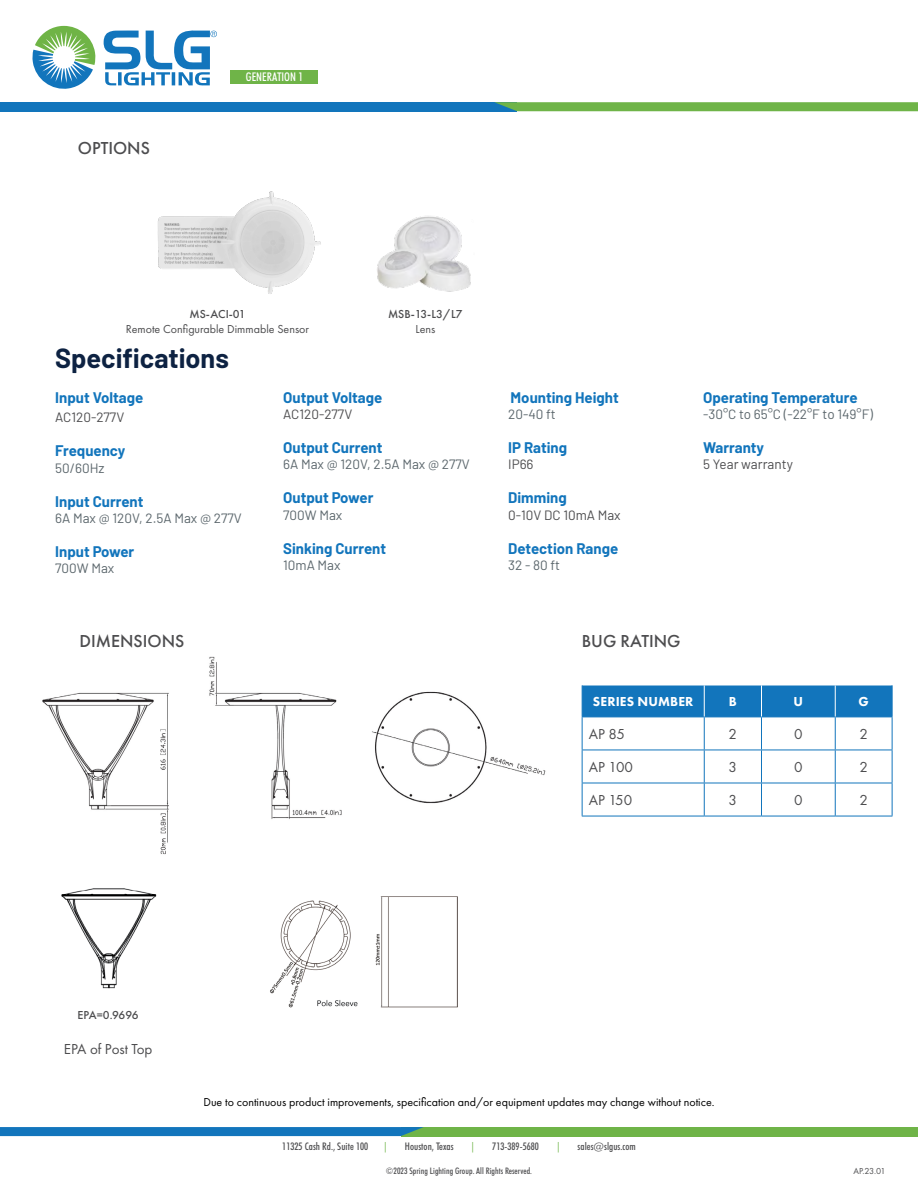
<style>
.page{position:relative;width:918px;height:1188px;background:#fff}
.page>*{position:absolute;margin:0;border:0;box-sizing:border-box;transform-origin:0 0}
.t1{font:700 27px "Barlow";color:#0d2242}
.t2{font:500 18px "Futura PT";color:#4d4d4f}
.t3{font:700 15px "Barlow";color:#1275bc}
.t4{font:15px "Futura PT";color:#4d4d4f}
.t5{font:13.5px "Barlow";color:#5b666c}
.t6{font:13.5px "Barlow";color:#4d4d4f}
.t7{font:800 13.5px "Futura PT";letter-spacing:.01em;color:#fff}
.t8{font:12px "Futura PT";color:#000}
.t9{font:12px "Futura PT";color:#4d4d4f}
.t10{font:500 12px "Futura PT";color:#4d4d4f}
.t11{font:500 condensed 12px "Futura BT";color:#fff}
.t12{font:500 condensed 10.5px "Futura BT";letter-spacing:.005em;color:#4d4d4f}
.t13{font:500 condensed 10.5px "Futura BT";color:#6fb448}
.t14{font:500 condensed 9px "Futura BT";letter-spacing:.005em;color:#4d4d4f}
.t15{font:9px "Futura PT";color:#4d4d4f}
</style>
<div class="page">
<div style="left:0;top:102px;width:517px;height:9px;background:#1275bc"></div>
<svg style="left:494px;top:102px;width:424px;height:9px;background:#6fb34f"></svg>
<div style="left:231px;top:71px;width:87px;height:13px;background:#6fb448"></div>
<div style="left:401px;top:1127px;width:517px;height:9px;background:#6fb448"></div>
<svg style="left:0;top:1127px;width:423px;height:9px;background:#1577b9"></svg>
<svg style="left:103px;top:30px;width:114px;height:56px"></svg>
<svg style="left:32px;top:26px;width:64px;height:63px"></svg>
<img style="left:42px;top:656px;width:504px;height:199px">
<img style="left:61px;top:888px;width:96px;height:101px">
<img style="left:270px;top:896px;width:188px;height:112px">
<div style="left:583px;top:686px;width:309px;height:31px;background:#1275bc"></div>
<hr style="left:582px;top:717px;width:122px;height:1px;background:#1275bc">
<hr style="left:582px;top:717px;width:1px;height:33px;background:#1275bc">
<hr style="left:704px;top:717px;width:58px;height:1px;background:#1275bc">
<hr style="left:704px;top:717px;width:1px;height:33px;background:#1275bc">
<hr style="left:762px;top:717px;width:73px;height:1px;background:#1275bc">
<hr style="left:761px;top:717px;width:1px;height:33px;background:#1275bc">
<hr style="left:835px;top:717px;width:57px;height:1px;background:#1275bc">
<hr style="left:835px;top:717px;width:1px;height:33px;background:#1275bc">
<hr style="left:892px;top:717px;width:1px;height:33px;background:#1275bc">
<hr style="left:582px;top:750px;width:122px;height:1px;background:#1275bc">
<hr style="left:582px;top:750px;width:1px;height:33px;background:#1275bc">
<hr style="left:704px;top:750px;width:58px;height:1px;background:#1275bc">
<hr style="left:704px;top:750px;width:1px;height:33px;background:#1275bc">
<hr style="left:762px;top:750px;width:73px;height:1px;background:#1275bc">
<hr style="left:761px;top:750px;width:1px;height:33px;background:#1275bc">
<hr style="left:835px;top:750px;width:57px;height:1px;background:#1275bc">
<hr style="left:835px;top:750px;width:1px;height:33px;background:#1275bc">
<hr style="left:892px;top:750px;width:1px;height:33px;background:#1275bc">
<hr style="left:582px;top:783px;width:122px;height:1px;background:#1275bc">
<hr style="left:582px;top:783px;width:1px;height:33px;background:#1275bc">
<hr style="left:704px;top:783px;width:58px;height:1px;background:#1275bc">
<hr style="left:704px;top:783px;width:1px;height:33px;background:#1275bc">
<hr style="left:762px;top:783px;width:73px;height:1px;background:#1275bc">
<hr style="left:761px;top:783px;width:1px;height:33px;background:#1275bc">
<hr style="left:835px;top:783px;width:57px;height:1px;background:#1275bc">
<hr style="left:835px;top:783px;width:1px;height:33px;background:#1275bc">
<hr style="left:892px;top:783px;width:1px;height:33px;background:#1275bc">
<hr style="left:582px;top:816px;width:122px;height:1px;background:#1275bc">
<hr style="left:704px;top:816px;width:58px;height:1px;background:#1275bc">
<hr style="left:762px;top:816px;width:73px;height:1px;background:#1275bc">
<hr style="left:835px;top:816px;width:57px;height:1px;background:#1275bc">
<hr style="left:704px;top:685px;width:1px;height:32px;background:#fff">
<hr style="left:761px;top:685px;width:1px;height:32px;background:#fff">
<hr style="left:835px;top:685px;width:1px;height:32px;background:#fff">
<hr style="left:892px;top:685px;width:1px;height:32px;background:#1275bc">
<hr style="left:582px;top:685px;width:1px;height:32px;background:#1275bc">
<img style="left:377px;top:216px;width:94px;height:76px">
<img style="left:158px;top:191px;width:163px;height:103px">
<p class="t2" style="left:78px;top:137px;width:74px">OPTIONS</p>
<p class="t11" style="left:246px;top:70px;width:59px">GENERATION 1</p>
<p class="t10" style="left:388px;top:307px;width:76px">MSB-13-L3/L7</p>
<p class="t9" style="left:415px;top:321px;width:21px">Lens</p>
<p class="t10" style="left:190px;top:307px;width:57px">MS-ACI-01</p>
<p class="t9" style="left:126px;top:321px;width:185px">Remote Configurable Dimmable Sensor</p>
<h1 class="t1" style="left:55px;top:338px;width:175px">Specifications</h1>
<p class="t3" style="left:55px;top:386px;width:90px">Input Voltage</p>
<p class="t6" style="left:55px;top:407px;width:71px">AC120-277V</p>
<p class="t3" style="left:55px;top:440px;width:72px">Frequency</p>
<p class="t5" style="left:55px;top:458px;width:51px">50/60Hz</p>
<p class="t3" style="left:55px;top:490px;width:90px">Input Current</p>
<p class="t5" style="left:55px;top:508px;width:188px">6A Max @ 120V, 2.5A Max @ 277V</p>
<p class="t3" style="left:55px;top:541px;width:81px">Input Power</p>
<p class="t5" style="left:55px;top:559px;width:61px">700W Max</p>
<p class="t3" style="left:283px;top:386px;width:101px">Output Voltage</p>
<p class="t6" style="left:283px;top:404px;width:71px">AC120-277V</p>
<p class="t3" style="left:283px;top:437px;width:101px">Output Current</p>
<p class="t5" style="left:283px;top:455px;width:188px">6A Max @ 120V, 2.5A Max @ 277V</p>
<p class="t3" style="left:283px;top:487px;width:92px">Output Power</p>
<p class="t5" style="left:283px;top:505px;width:61px">700W Max</p>
<p class="t3" style="left:283px;top:537px;width:104px">Sinking Current</p>
<p class="t5" style="left:283px;top:555px;width:59px">10mA Max</p>
<p class="t2" style="left:79px;top:631px;width:107px">DIMENSIONS</p>
<p class="t3" style="left:511px;top:386px;width:110px">Mounting Height</p>
<p class="t5" style="left:508px;top:404px;width:49px">20-40 ft</p>
<p class="t3" style="left:508px;top:437px;width:60px">IP Rating</p>
<p class="t6" style="left:508px;top:455px;width:27px">IP66</p>
<p class="t3" style="left:508px;top:487px;width:60px">Dimming</p>
<p class="t6" style="left:508px;top:505px;width:114px">0-10V DC 10mA Max</p>
<p class="t3" style="left:508px;top:537px;width:112px">Detection Range</p>
<p class="t5" style="left:508px;top:555px;width:53px">32 - 80 ft</p>
<p class="t3" style="left:703px;top:386px;width:156px">Operating Temperature</p>
<p class="t5" style="left:703px;top:404px;width:171px">-30°C to 65°C (-22°F to 149°F)</p>
<p class="t3" style="left:703px;top:437px;width:62px">Warranty</p>
<p class="t6" style="left:703px;top:455px;width:91px">5 Year warranty</p>
<p class="t2" style="left:582px;top:631px;width:100px">BUG RATING</p>
<p class="t7" style="left:593px;top:693px;width:102px">SERIES NUMBER</p>
<p class="t7" style="left:729px;top:693px;width:10px">B</p>
<p class="t7" style="left:794px;top:693px;width:11px">U</p>
<p class="t7" style="left:859px;top:693px;width:12px">G</p>
<p class="t4" style="left:589px;top:725px;width:38px">AP 85</p>
<p class="t4" style="left:729px;top:725px;width:10px">2</p>
<p class="t4" style="left:794px;top:725px;width:10px">0</p>
<p class="t4" style="left:859px;top:725px;width:10px">2</p>
<p class="t4" style="left:589px;top:758px;width:46px">AP 100</p>
<p class="t4" style="left:729px;top:758px;width:10px">3</p>
<p class="t4" style="left:794px;top:758px;width:10px">0</p>
<p class="t4" style="left:859px;top:758px;width:10px">2</p>
<p class="t4" style="left:589px;top:791px;width:45px">AP 150</p>
<p class="t4" style="left:729px;top:791px;width:10px">3</p>
<p class="t4" style="left:794px;top:791px;width:10px">0</p>
<p class="t4" style="left:859px;top:791px;width:10px">2</p>
<p class="t10" style="left:78px;top:1008px;width:63px">EPA=0.9696</p>
<p class="t4" style="left:64px;top:1040px;width:90px">EPA of Post Top</p>
<p class="t8" style="left:203px;top:1095px;width:513px">Due to continuous product improvements, specification and/or equipment updates may change without notice.</p>
<p class="t12" style="left:282px;top:1140px;width:88px">11325 Cash Rd., Suite 100</p>
<p class="t13" style="left:383px;top:1140px;width:7px">|</p>
<p class="t12" style="left:405px;top:1140px;width:50px">Houston, Texas</p>
<p class="t13" style="left:470px;top:1140px;width:7px">|</p>
<p class="t12" style="left:492px;top:1140px;width:48px">713-389-5680</p>
<p class="t13" style="left:556px;top:1140px;width:7px">|</p>
<p class="t12" style="left:578px;top:1140px;width:60px">sales@slgus.com</p>
<p class="t14" style="left:386px;top:1166px;width:148px">©2023 Spring Lighting Group. All Rights Reserved.</p>
<p class="t15" style="left:854px;top:1165px;width:33px">AP.23.01</p>
</div>
